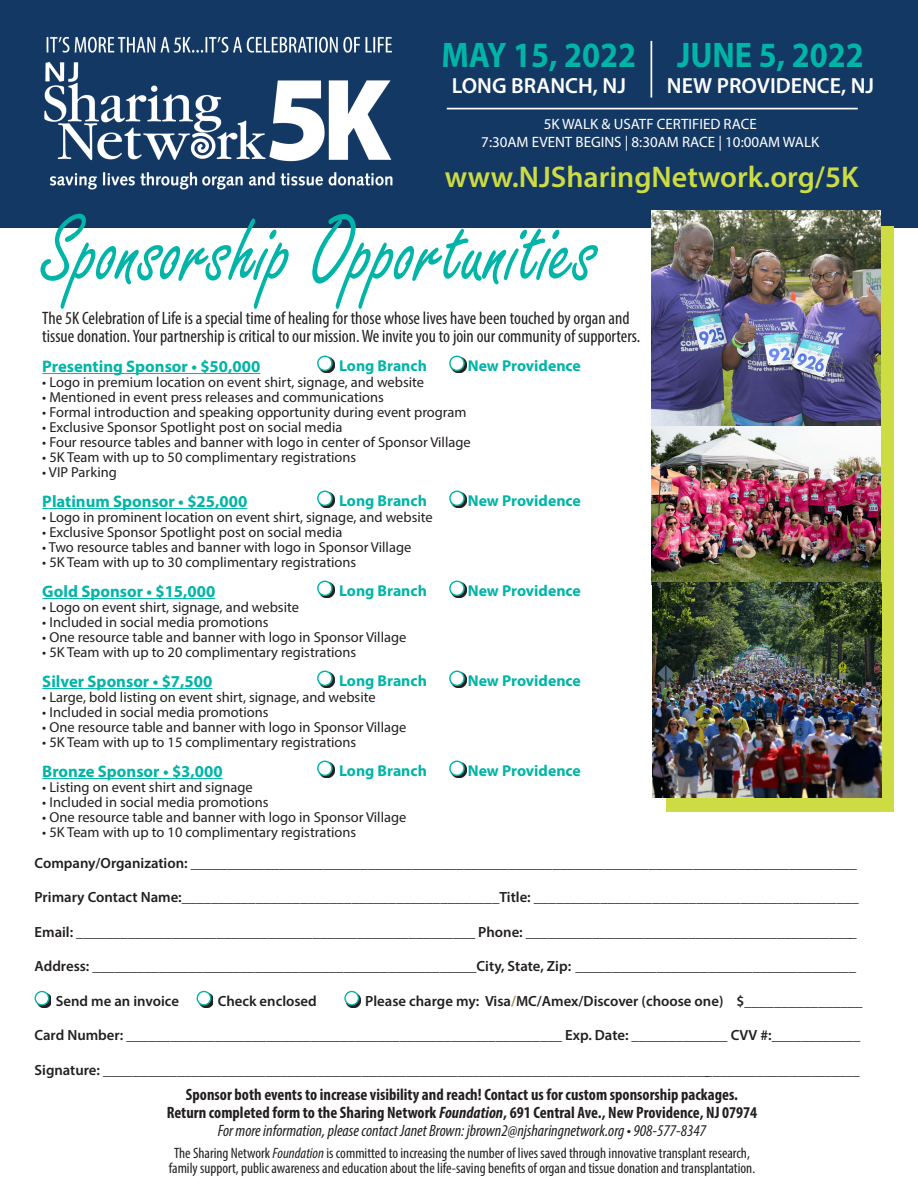
<style>
.page{position:relative;width:918px;height:1188px;background:#fff}
.page>*{position:absolute;margin:0;border:0;box-sizing:border-box;transform-origin:0 0}
.t1{font:103.35px "Freestyle Script";color:#00b5a7;scale:.83 1}
.t2{font:700 35.7px "Myriad Pro";color:#00b5a7;scale:.91 1}
.t3{font:600 30px "Myriad Pro";color:#cddc43}
.t4{font:600 21.9px "Myriad Pro";color:#fff}
.t5{font:condensed 18px "Myriad Pro";color:#231f20}
.t6{font:700 16.65px "Myriad Pro";color:#00b5a7}
.t7{font:italic condensed 16.5px/18px "Myriad Pro";color:#231f20;text-align:center}
.t8{font:700 condensed 16.5px "Myriad Pro";color:#231f20}
.t9{font:700 15.75px "Myriad Pro";color:#00b5a7}
.t10{font:condensed 15px/15px "Myriad Pro";color:#231f20;text-align:center}
.t11{font:15px/18px "Myriad Pro";color:#fff;text-align:center}
.t12{font:600 14.7px "Myriad Pro";color:#231f20}
.t13{font:14.4px "Myriad Pro";color:#231f20}
.s1{color:#9a824b}
.s2{font-weight:700;font-style:normal}
.s3{font-weight:700}
.s4{font-style:italic}
</style>
<div class="page">
<div style="left:0;top:0;width:918px;height:228px;background:#133863"></div>
<hr style="left:42px;top:373px;width:218px;height:1px;background:#00b5a7">
<hr style="left:42px;top:508px;width:205px;height:1px;background:#00b5a7">
<hr style="left:42px;top:598px;width:173px;height:1px;background:#00b5a7">
<hr style="left:42px;top:688px;width:170px;height:1px;background:#00b5a7">
<hr style="left:42px;top:778px;width:181px;height:1px;background:#00b5a7">
<img style="left:44px;top:36px;width:349px;height:154px">
<hr style="left:651px;top:41px;width:1px;height:57px;background:#fff">
<hr style="left:447px;top:108px;width:411px;height:1px;background:#fff">
<svg style="left:36px;top:993px;width:15px;height:15px"></svg>
<div style="left:35px;top:992px;width:14px;height:13px;background:#fff;border-radius:50%"></div>
<div style="left:35px;top:991px;width:14px;height:15px;border:1px solid #00b5a7;border-radius:50%"></div>
<svg style="left:198px;top:993px;width:15px;height:15px"></svg>
<div style="left:197px;top:992px;width:14px;height:13px;background:#fff;border-radius:50%"></div>
<div style="left:197px;top:991px;width:14px;height:15px;border:1px solid #00b5a7;border-radius:50%"></div>
<svg style="left:346px;top:993px;width:15px;height:15px"></svg>
<svg style="left:345px;top:992px;width:13px;height:13px"></svg>
<div style="left:344px;top:991px;width:15px;height:15px;border:1px solid #00b5a7;border-radius:50%"></div>
<div style="left:666px;top:226px;width:228px;height:586px;background:#cddc43"></div>
<img style="left:652px;top:211px;width:229px;height:586px">
<svg style="left:319px;top:357px;width:16px;height:16px"></svg>
<svg style="left:318px;top:356px;width:14px;height:14px"></svg>
<div style="left:317px;top:356px;width:16px;height:15px;border:1px solid #00b5a7;border-radius:50%"></div>
<svg style="left:451px;top:357px;width:16px;height:16px"></svg>
<svg style="left:450px;top:356px;width:14px;height:14px"></svg>
<div style="left:449px;top:356px;width:16px;height:15px;border:1px solid #00b5a7;border-radius:50%"></div>
<svg style="left:319px;top:492px;width:16px;height:16px"></svg>
<svg style="left:318px;top:491px;width:14px;height:14px"></svg>
<div style="left:317px;top:491px;width:16px;height:15px;border:1px solid #00b5a7;border-radius:50%"></div>
<svg style="left:451px;top:492px;width:16px;height:16px"></svg>
<svg style="left:450px;top:491px;width:14px;height:14px"></svg>
<div style="left:449px;top:491px;width:16px;height:15px;border:1px solid #00b5a7;border-radius:50%"></div>
<svg style="left:319px;top:582px;width:16px;height:16px"></svg>
<svg style="left:318px;top:581px;width:14px;height:14px"></svg>
<div style="left:317px;top:581px;width:16px;height:15px;border:1px solid #00b5a7;border-radius:50%"></div>
<svg style="left:451px;top:582px;width:16px;height:16px"></svg>
<svg style="left:450px;top:581px;width:14px;height:14px"></svg>
<div style="left:449px;top:581px;width:16px;height:15px;border:1px solid #00b5a7;border-radius:50%"></div>
<svg style="left:319px;top:672px;width:16px;height:16px"></svg>
<svg style="left:318px;top:671px;width:14px;height:14px"></svg>
<div style="left:317px;top:671px;width:16px;height:15px;border:1px solid #00b5a7;border-radius:50%"></div>
<svg style="left:451px;top:672px;width:16px;height:16px"></svg>
<svg style="left:450px;top:671px;width:14px;height:14px"></svg>
<div style="left:449px;top:671px;width:16px;height:15px;border:1px solid #00b5a7;border-radius:50%"></div>
<svg style="left:319px;top:762px;width:16px;height:16px"></svg>
<svg style="left:318px;top:761px;width:14px;height:14px"></svg>
<div style="left:317px;top:761px;width:16px;height:15px;border:1px solid #00b5a7;border-radius:50%"></div>
<svg style="left:451px;top:762px;width:16px;height:16px"></svg>
<svg style="left:450px;top:761px;width:14px;height:14px"></svg>
<div style="left:449px;top:761px;width:16px;height:15px;border:1px solid #00b5a7;border-radius:50%"></div>
<p class="t2" style="left:442px;top:32px;width:215px">MAY 15, 2022</p>
<p class="t4" style="left:452px;top:72px;width:176px">LONG BRANCH, NJ</p>
<p class="t2" style="left:677px;top:32px;width:207px">JUNE 5, 2022</p>
<p class="t4" style="left:667px;top:72px;width:209px">NEW PROVIDENCE, NJ</p>
<p class="t11" style="left:481px;top:115px;width:339px">5K WALK &amp; USATF CERTIFIED RACE<br>7:30AM EVENT BEGINS | 8:30AM RACE | 10:00AM WALK</p>
<p class="t3" style="left:445px;top:158px;width:415px">www.NJSharingNetwork.org/5K</p>
<p class="t1" style="left:42px;top:195px;width:671px">Sponsorship Opportunities</p>
<p class="t5" style="left:42px;top:307px;width:589px">The 5K Celebration of Life is a special time of healing for those whose lives have been touched by organ and</p>
<p class="t5" style="left:42px;top:325px;width:600px">tissue donation. Your partnership is critical to our mission. We invite you to join our community of supporters.</p>
<p class="t6" style="left:42px;top:355px;width:219px">Presenting Sponsor • $50,000</p>
<p class="t13" style="left:42px;top:373px;width:383px">• Logo in premium location on event shirt, signage, and website</p>
<p class="t13" style="left:42px;top:388px;width:343px">• Mentioned in event press releases and communications</p>
<p class="t13" style="left:42px;top:403px;width:426px">• Formal introduction and speaking opportunity during event program</p>
<p class="t13" style="left:42px;top:418px;width:302px">• Exclusive Sponsor Spotlight post on social media</p>
<p class="t13" style="left:42px;top:433px;width:430px">• Four resource tables and banner with logo in center of Sponsor Village</p>
<p class="t13" style="left:42px;top:448px;width:315px">• 5K Team with up to 50 complimentary registrations</p>
<p class="t13" style="left:42px;top:463px;width:76px">• VIP Parking</p>
<p class="t6" style="left:42px;top:490px;width:206px">Platinum Sponsor • $25,000</p>
<p class="t13" style="left:42px;top:508px;width:392px">• Logo in prominent location on event shirt, signage, and website</p>
<p class="t13" style="left:42px;top:523px;width:302px">• Exclusive Sponsor Spotlight post on social media</p>
<p class="t13" style="left:42px;top:538px;width:371px">• Two resource tables and banner with logo in Sponsor Village</p>
<p class="t13" style="left:42px;top:553px;width:315px">• 5K Team with up to 30 complimentary registrations</p>
<p class="t6" style="left:42px;top:580px;width:175px">Gold Sponsor • $15,000</p>
<p class="t13" style="left:42px;top:598px;width:258px">• Logo on event shirt, signage, and website</p>
<p class="t13" style="left:42px;top:613px;width:228px">• Included in social media promotions</p>
<p class="t13" style="left:42px;top:628px;width:366px">• One resource table and banner with logo in Sponsor Village</p>
<p class="t13" style="left:42px;top:643px;width:315px">• 5K Team with up to 20 complimentary registrations</p>
<p class="t6" style="left:42px;top:670px;width:172px">Silver Sponsor • $7,500</p>
<p class="t13" style="left:42px;top:688px;width:335px">• Large, bold listing on event shirt, signage, and website</p>
<p class="t13" style="left:42px;top:703px;width:228px">• Included in social media promotions</p>
<p class="t13" style="left:42px;top:718px;width:366px">• One resource table and banner with logo in Sponsor Village</p>
<p class="t13" style="left:42px;top:733px;width:315px">• 5K Team with up to 15 complimentary registrations</p>
<p class="t6" style="left:42px;top:760px;width:182px">Bronze Sponsor • $3,000</p>
<p class="t13" style="left:42px;top:778px;width:212px">• Listing on event shirt and signage</p>
<p class="t13" style="left:42px;top:793px;width:228px">• Included in social media promotions</p>
<p class="t13" style="left:42px;top:808px;width:366px">• One resource table and banner with logo in Sponsor Village</p>
<p class="t13" style="left:42px;top:823px;width:315px">• 5K Team with up to 10 complimentary registrations</p>
<p class="t9" style="left:339px;top:356px;width:89px">Long Branch</p>
<p class="t9" style="left:468px;top:356px;width:114px">New Providence</p>
<p class="t9" style="left:339px;top:491px;width:89px">Long Branch</p>
<p class="t9" style="left:468px;top:491px;width:114px">New Providence</p>
<p class="t9" style="left:339px;top:581px;width:89px">Long Branch</p>
<p class="t9" style="left:468px;top:581px;width:114px">New Providence</p>
<p class="t9" style="left:339px;top:671px;width:89px">Long Branch</p>
<p class="t9" style="left:468px;top:671px;width:114px">New Providence</p>
<p class="t9" style="left:339px;top:761px;width:89px">Long Branch</p>
<p class="t9" style="left:468px;top:761px;width:114px">New Providence</p>
<p class="t12" style="left:35px;top:853px;width:824px">Company/Organization: __________________________________________________________________________________________</p>
<p class="t12" style="left:35px;top:888px;width:826px">Primary Contact Name:___________________________________________Title: ____________________________________________</p>
<p class="t12" style="left:35px;top:922px;width:824px">Email: ______________________________________________________ Phone: _____________________________________________</p>
<p class="t12" style="left:35px;top:957px;width:823px">Address: ____________________________________________________City, State, Zip: ______________________________________</p>
<p class="t12" style="left:56px;top:991px;width:125px">Send me an invoice</p>
<p class="t12" style="left:218px;top:991px;width:101px">Check enclosed</p>
<p class="t12" style="left:365px;top:991px;width:499px">Please charge my: Visa<span class="s1">/</span>MC/Amex/Discover (choose one) $________________</p>
<p class="t12" style="left:35px;top:1026px;width:827px">Card Number: ___________________________________________________________ Exp. Date: _____________ CVV #:____________</p>
<p class="t12" style="left:35px;top:1060px;width:826px">Signature: ________________________________________________________________________________________________________</p>
<p class="t8" style="left:186px;top:1084px;width:554px">Sponsor both events to increase visibility and reach! Contact us for custom sponsorship packages.</p>
<p class="t7" style="left:167px;top:1103px;width:592px"><span class="s2">Return completed form to the Sharing Network</span> <span class="s3">Foundation</span><span class="s2">, 691 Central Ave., New Providence, NJ 07974<br></span>For more information, please contact Janet Brown: jbrown2@njsharingnetwork.org • 908-577-8347</p>
<p class="t10" style="left:169px;top:1146px;width:588px">The Sharing Network <span class="s4">Foundation</span> is committed to increasing the number of lives saved through innovative transplant research, family support, public awareness and education about the life-saving benefits of organ and tissue donation and transplantation.</p>
</div>
